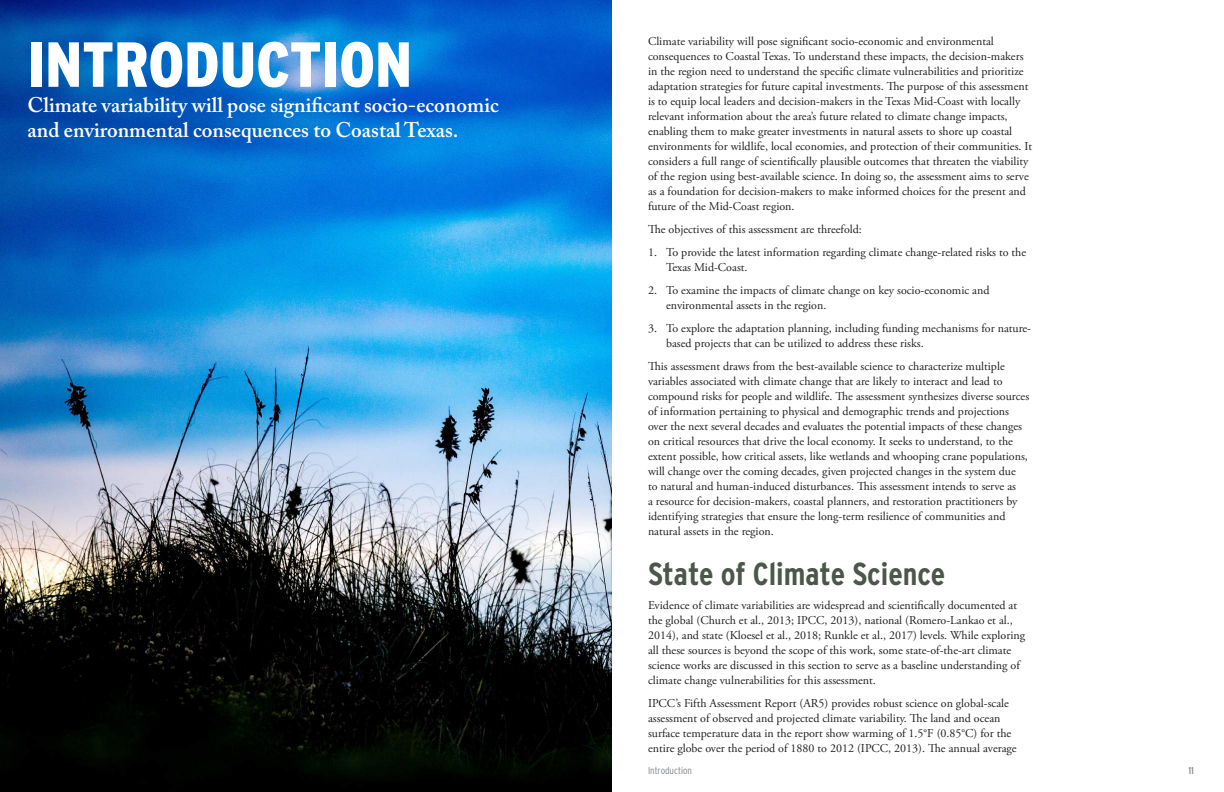
<style>
.page{position:relative;width:1224px;height:792px;background:#fff}
.page>*{position:absolute;margin:0;border:0;box-sizing:border-box;transform-origin:0 0}
.t1{font:900 63.5px "Interstate Condensed";color:#fff}
.t2{font:700 31.8px "Interstate Condensed";color:#4a5749}
.t3{font:600 21px/25.2px "Adobe Caslon Pro";color:#fff}
.t4{font:12px/15px "Adobe Garamond Pro";color:#231f20}
.t5{font:300 10px "Interstate Condensed";color:#808285}
.t6{font:10px "Interstate Condensed";color:#808285}
</style>
<div class="page">
<img style="left:0;top:0;width:612px;height:792px">
<h1 class="t1" style="left:28px;top:29px;width:386px">INTRODUCTION</h1>
<h3 class="t3" style="left:28px;top:92px;width:473px">Climate variability will pose significant socio-economic and environmental consequences to Coastal Texas.</h3>
<p class="t4" style="left:648px;top:34px;width:386px">Climate variability will pose significant socio-economic and environmental consequences to Coastal Texas. To understand these impacts, the decision-makers in the region need to understand the specific climate vulnerabilities and prioritize adaptation strategies for future capital investments. The purpose of this assessment is to equip local leaders and decision-makers in the Texas Mid-Coast with locally relevant information about the area’s future related to climate change impacts, enabling them to make greater investments in natural assets to shore up coastal environments for wildlife, local economies, and protection of their communities. It considers a full range of scientifically plausible outcomes that threaten the viability of the region using best-available science. In doing so, the assessment aims to serve as a foundation for decision-makers to make informed choices for the present and future of the Mid-Coast region.</p>
<p class="t4" style="left:648px;top:222px;width:215px">The objectives of this assessment are threefold:</p>
<p class="t4" style="left:666px;top:245px;width:362px;text-indent:-18px">1. To provide the latest information regarding climate change-related risks to the<br>Texas Mid-Coast.</p>
<p class="t4" style="left:666px;top:283px;width:325px;text-indent:-18px">2. To examine the impacts of climate change on key socio-economic and environmental assets in the region.</p>
<p class="t4" style="left:666px;top:321px;width:367px;text-indent:-18px">3. To explore the adaptation planning, including funding mechanisms for nature&shy;based projects that can be utilized to address these risks.</p>
<p class="t4" style="left:648px;top:359px;width:383px">This assessment draws from the best-available science to characterize multiple variables associated with climate change that are likely to interact and lead to compound risks for people and wildlife. The assessment synthesizes diverse sources of information pertaining to physical and demographic trends and projections over the next several decades and evaluates the potential impacts of these changes on critical resources that drive the local economy. It seeks to understand, to the extent possible, how critical assets, like wetlands and whooping crane populations, will change over the coming decades, given projected changes in the system due<br>to natural and human-induced disturbances. This assessment intends to serve as<br>a resource for decision-makers, coastal planners, and restoration practitioners by identifying strategies that ensure the long-term resilience of communities and natural assets in the region.</p>
<h2 class="t2" style="left:648px;top:556px;width:299px">State of Climate Science</h2>
<p class="t4" style="left:648px;top:598px;width:379px">Evidence of climate variabilities are widespread and scientifically documented at the global (Church et al., 2013; IPCC, 2013), national (Romero-Lankao et al., 2014), and state (Kloesel et al., 2018; Runkle et al., 2017) levels. While exploring all these sources is beyond the scope of this work, some state-of-the-art climate science works are discussed in this section to serve as a baseline understanding of climate change vulnerabilities for this assessment.</p>
<p class="t4" style="left:648px;top:696px;width:370px">IPCC’s Fifth Assessment Report (AR5) provides robust science on global-scale assessment of observed and projected climate variability. The land and ocean surface temperature data in the report show warming of 1.5°F (0.85°C) for the entire globe over the period of 1880 to 2012 (IPCC, 2013). The annual average</p>
<p class="t5" style="left:648px;top:765px;width:46px">Introduction</p>
<p class="t6" style="left:1188px;top:765px;width:7px">11</p>
</div>
